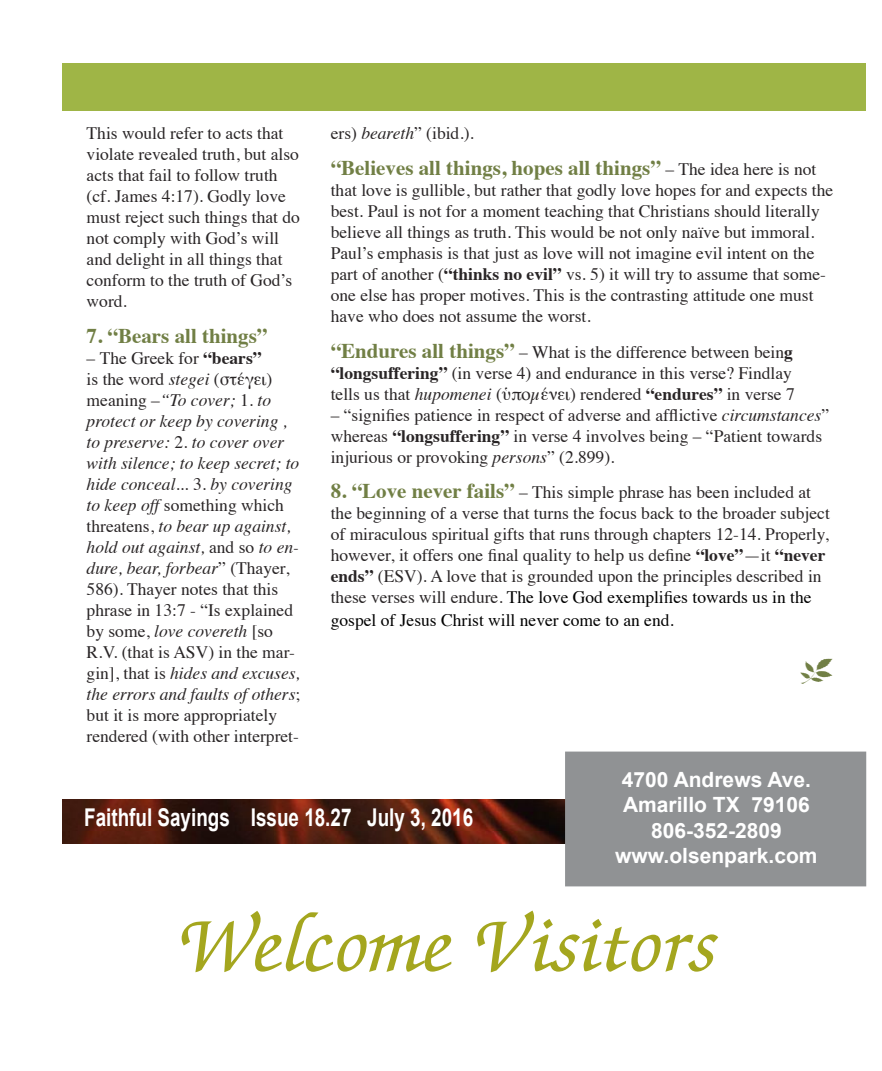
<style>
.page{position:relative;width:882px;height:1071px;background:#fff}
.page>*{position:absolute;margin:0;border:0;box-sizing:border-box;transform-origin:0 0}
.t1{font:italic 500 87.5px "Zapf Chancery";color:#a4a61e}
.t2{font:700 24.5px "Arial";color:#fff;scale:.77 1}
.t3{font:700 21px "Times";color:#717f45}
.t4{font:700 21px/25.2px "Arial";color:#fff;text-align:center}
.t5{font:17.5px/21px "Times";color:#292526}
.t6{font:italic 17.5px/21px "Times";color:#292526}
.t7{font:17.5px "Times";color:#000}
.s1{font-style:normal}
.s2{font-weight:700;font-style:normal}
.s3{font-style:italic}
.s4{font-weight:400;font-size:17.5px;color:#292526}
.s5{font-weight:700}
.s6{font-weight:700;font-size:21px;color:#717f45}
.s7{color:#000}
</style>
<div class="page">
<img style="left:63px;top:799px;width:502px;height:44px">
<div style="left:567px;top:753px;width:297px;height:132px;background:#909294"></div>
<div style="left:565px;top:752px;width:301px;height:134px;border:4px solid #909294"></div>
<div style="left:63px;top:63px;width:803px;height:47px;background:#9fb546"></div>
<p class="t5" style="left:87px;top:121px;width:215px">This would refer to acts that violate revealed truth, but also acts that fail to follow truth (cf. James 4:17). Godly love must reject such things that do not comply with God’s will and delight in all things that conform to the truth of God’s word.</p>
<p class="t3" style="left:87px;top:316px;width:182px">7. “Bears all things”</p>
<p class="t6" style="left:87px;top:346px;width:215px"><span class="s1">– The Greek for</span> <span class="s2">“bears”<br></span><span class="s1">is the word</span> stegei <span class="s1">(στέγει) meaning –</span>“To cover; <span class="s1">1.</span> to protect or keep by covering , to preserve: <span class="s1">2.</span> to cover over with silence; to keep secret; to hide conceal... <span class="s1">3.</span> by covering to keep off <span class="s1">something which threatens,</span> to bear up against, hold out against, <span class="s1">and so</span> to en&shy;dure, bear, forbear<span class="s1">” (Thayer,<br>586). Thayer notes that this phrase in 13:7 - “Is explained by some,</span> love covereth <span class="s1">[so<br>R.V. (that is ASV) in the mar&shy;gin], that is</span> hides and excuses, the errors and faults of others<span class="s1">; but it is more appropriately rendered (with other interpret-</span></p>
<p class="t5" style="left:331px;top:121px;width:145px">ers) <span class="s3">beareth</span>” (ibid.).</p>
<p class="t3" style="left:331px;top:148px;width:487px">“Believes all things, hopes all things” <span class="s4">– The idea here is not</span></p>
<p class="t5" style="left:331px;top:178px;width:504px">that love is gullible, but rather that godly love hopes for and expects the best. Paul is not for a moment teaching that Christians should literally believe all things as truth. This would be not only naïve but immoral.<br>Paul’s emphasis is that just as love will not imagine evil intent on the part of another (<span class="s5">“thinks no evil”</span> vs. 5) it will try to assume that some&shy;one else has proper motives. This is the contrasting attitude one must have who does not assume the worst.</p>
<p class="t5" style="left:331px;top:340px;width:466px"><span class="s6">“Endures all things”</span> – What is the difference between bein<span class="s5">g “longsuffering”</span> (in verse 4) and endurance in this verse? Findlay tells us that <span class="s3">hupomenei</span> (ὑποµένει) rendered <span class="s5">“endures”</span> in verse 7</p>
<p class="t5" style="left:331px;top:403px;width:500px">– “signifies patience in respect of adverse and afflictive <span class="s3">circumstances</span>” whereas <span class="s5">“longsuffering”</span> in verse 4 involves being – “Patient towards injurious or provoking <span class="s3">persons</span>” (2.899).</p>
<p class="t5" style="left:331px;top:480px;width:501px"><span class="s6">8. “Love never fails”</span> – This simple phrase has been included at the beginning of a verse that turns the focus back to the broader subject of miraculous spiritual gifts that runs through chapters 12-14. Properly, however, it offers one final quality to help us define <span class="s5">“love”</span>—it <span class="s5">“never ends”</span> (ESV). A love that is grounded upon the principles described in these verses will endure. <span class="s7">The love God exemplifies towards us in the</span></p>
<p class="t7" style="left:331px;top:604px;width:345px">gospel of Jesus Christ will never come to an end.</p>
<h2 class="t2" style="left:84px;top:802px;width:507px">Faithful Sayings Issue 18.27 July 3, 2016</h2>
<p class="t4" style="left:615px;top:768px;width:204px">4700 Andrews Ave.<br>Amarillo TX 79106<br>806-352-2809 www.olsenpark.com</p>
<h1 class="t1" style="left:180px;top:900px;width:540px">Welcome Visitors</h1>
</div>
